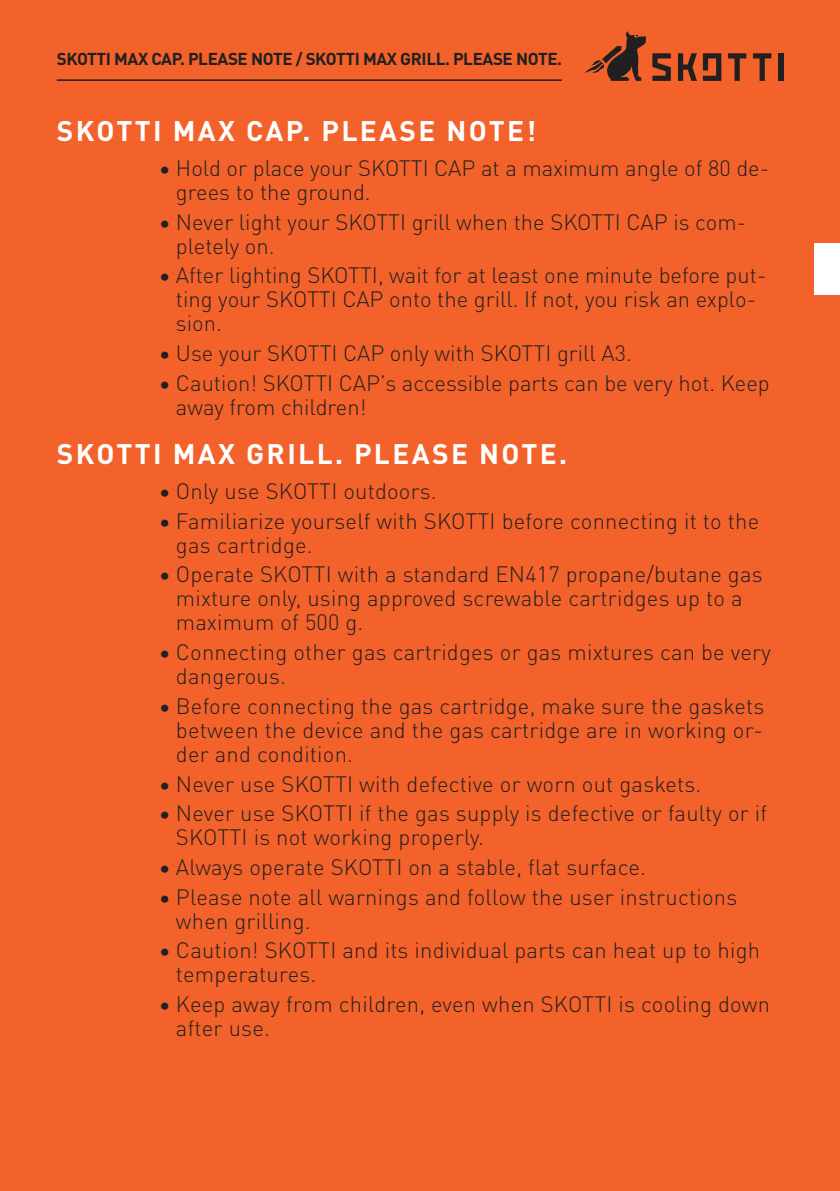
<style>
.page{position:relative;width:840px;height:1191px;background:#fff}
.page>*{position:absolute;margin:0;border:0;box-sizing:border-box;transform-origin:0 0}
.t1{font:700 28px "DIN Pro";letter-spacing:.085em;color:#fff}
.t2{font:300 22px/24px "DIN Pro";letter-spacing:.01em;color:#231f20}
.t3{font:700 17px "DIN Pro";letter-spacing:-.025em;color:#231f20}
</style>
<div class="page">
<div style="left:0;top:0;width:839px;height:1191px;background:#f2622a"></div>
<svg style="left:652px;top:53px;width:18px;height:28px"></svg>
<svg style="left:678px;top:53px;width:18px;height:28px"></svg>
<svg style="left:727px;top:53px;width:19px;height:28px"></svg>
<svg style="left:753px;top:53px;width:18px;height:28px"></svg>
<div style="left:777px;top:53px;width:5px;height:28px;background:#231f20"></div>
<svg style="left:702px;top:53px;width:19px;height:28px"></svg>
<svg style="left:584px;top:31px;width:61px;height:50px"></svg>
<hr style="left:57px;top:79px;width:504px;height:2px;background:#231f20">
<div style="left:814px;top:244px;width:25px;height:51px;background:#fff"></div>
<p class="t3" style="left:57px;top:45px;width:506px">SKOTTI MAX CAP. PLEASE NOTE / SKOTTI MAX GRILL. PLEASE NOTE.</p>
<p class="t1" style="left:57px;top:108px;width:480px">SKOTTI MAX CAP. PLEASE NOTE!</p>
<p class="t2" style="left:176px;top:154px;width:594px;text-indent:-17px">• Hold or place your SKOTTI CAP at a maximum angle of 80 de&shy;grees to the ground.</p>
<p class="t2" style="left:176px;top:208px;width:571px;text-indent:-17px">• Never light your SKOTTI grill when the SKOTTI CAP is com&shy;pletely on.</p>
<p class="t2" style="left:176px;top:262px;width:591px;text-indent:-17px">• After lighting SKOTTI, wait for at least one minute before put&shy;ting your SKOTTI CAP onto the grill. If not, you risk an explo&shy;sion.</p>
<p class="t2" style="left:159px;top:339px;width:474px">• Use your SKOTTI CAP only with SKOTTI grill A3.</p>
<p class="t2" style="left:176px;top:369px;width:595px;text-indent:-17px">• Caution! SKOTTI CAP’s accessible parts can be very hot. Keep away from children!</p>
<p class="t1" style="left:57px;top:431px;width:511px">SKOTTI MAX GRILL. PLEASE NOTE.</p>
<p class="t2" style="left:159px;top:477px;width:279px">• Only use SKOTTI outdoors.</p>
<p class="t2" style="left:176px;top:507px;width:584px;text-indent:-17px">• Familiarize yourself with SKOTTI before connecting it to the gas cartridge.</p>
<p class="t2" style="left:176px;top:561px;width:588px;text-indent:-17px">• Operate SKOTTI with a standard EN417 propane/butane gas mixture only, using approved screwable cartridges up to a maximum of 500 g.</p>
<p class="t2" style="left:176px;top:638px;width:596px;text-indent:-17px">• Connecting other gas cartridges or gas mixtures can be very dangerous.</p>
<p class="t2" style="left:176px;top:692px;width:589px;text-align:justify;text-indent:-17px">• Before connecting the gas cartridge, make sure the gaskets between the device and the gas cartridge are in working or&shy;der and condition.</p>
<p class="t2" style="left:159px;top:770px;width:543px">• Never use SKOTTI with defective or worn out gaskets.</p>
<p class="t2" style="left:176px;top:800px;width:592px;text-indent:-17px">• Never use SKOTTI if the gas supply is defective or faulty or if<br>SKOTTI is not working properly.</p>
<p class="t2" style="left:159px;top:853px;width:488px">• Always operate SKOTTI on a stable, flat surface.</p>
<p class="t2" style="left:176px;top:883px;width:562px;text-indent:-17px">• Please note all warnings and follow the user instructions when grilling.</p>
<p class="t2" style="left:176px;top:937px;width:585px;text-indent:-17px">• Caution! SKOTTI and its individual parts can heat up to high temperatures.</p>
<p class="t2" style="left:176px;top:990px;width:595px;text-indent:-17px">• Keep away from children, even when SKOTTI is cooling down after use.</p>
</div>
